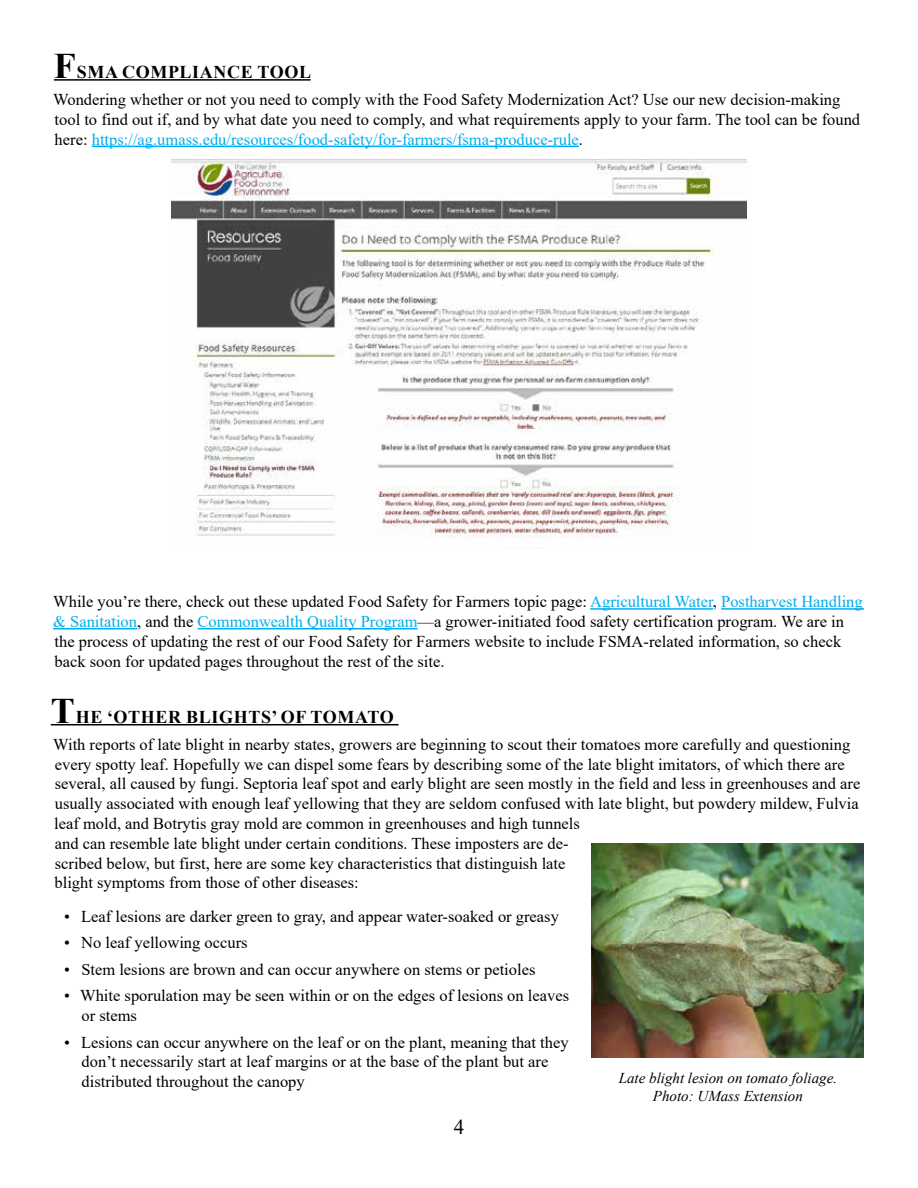
<style>
.page{position:relative;width:918px;height:1188px;background:#fff}
.page>*{position:absolute;margin:0;border:0;box-sizing:border-box;transform-origin:0 0}
.t1{font:21px "Times New Roman";color:#000}
.t2{font:700 18px "Times New Roman";letter-spacing:.035em;color:#000}
.t3{font:16.5px/19.8px "Times New Roman";color:#000}
.t4{font:italic 15px/18px "Times New Roman";color:#000;text-align:center}
.s1{font-size:36px}
.s2{color:#00aeef}
</style>
<div class="page">
<hr style="left:54px;top:79px;width:257px;height:2px;background:#000">
<hr style="left:92px;top:146px;width:487px;height:1px;background:#00aeef">
<hr style="left:590px;top:608px;width:123px;height:2px;background:#00aeef">
<hr style="left:721px;top:608px;width:143px;height:2px;background:#00aeef">
<hr style="left:53px;top:628px;width:84px;height:1px;background:#00aeef">
<hr style="left:198px;top:628px;width:220px;height:1px;background:#00aeef">
<hr style="left:51px;top:724px;width:348px;height:1px;background:#000">
<img style="left:171px;top:160px;width:576px;height:389px">
<img style="left:592px;top:844px;width:272px;height:214px">
<p class="t2" style="left:54px;top:59px;width:259px"><span class="s1">F</span>SMA COMPLIANCE TOOL</p>
<p class="t3" style="left:53px;top:89px;width:808px">Wondering whether or not you need to comply with the Food Safety Modernization Act? Use our new decision-making tool to find out if, and by what date you need to comply, and what requirements apply to your farm. The tool can be found here: <span class="s2">https://ag.umass.edu/resources/food-safety/for-farmers/fsma-produce-rule</span>.</p>
<p class="t3" style="left:53px;top:591px;width:811px">While you’re there, check out these updated Food Safety for Farmers topic page: <span class="s2">Agricultural Water</span>, <span class="s2">Postharvest Handling &amp; Sanitation</span>, and the <span class="s2">Commonwealth Quality Program</span>—a grower-initiated food safety certification program. We are in the process of updating the rest of our Food Safety for Farmers website to include FSMA-related information, so check back soon for updated pages throughout the rest of the site.</p>
<p class="t2" style="left:51px;top:704px;width:344px"><span class="s1">T</span>HE ‘OTHER BLIGHTS’ OF TOMATO</p>
<p class="t3" style="left:53px;top:734px;width:809px">With reports of late blight in nearby states, growers are beginning to scout their tomatoes more carefully and questioning every spotty leaf. Hopefully we can dispel some fears by describing some of the late blight imitators, of which there are several, all caused by fungi. Septoria leaf spot and early blight are seen mostly in the field and less in greenhouses and are usually associated with enough leaf yellowing that they are seldom confused with late blight, but powdery mildew, Fulvia leaf mold, and Botrytis gray mold are common in greenhouses and high tunnels<br>and can resemble late blight under certain conditions. These imposters are de-<br>scribed below, but first, here are some key characteristics that distinguish late<br>blight symptoms from those of other diseases:</p>
<p class="t3" style="left:64px;top:906px;width:496px">• Leaf lesions are darker green to gray, and appear water-soaked or greasy</p>
<p class="t3" style="left:64px;top:932px;width:185px">• No leaf yellowing occurs</p>
<p class="t3" style="left:64px;top:959px;width:473px">• Stem lesions are brown and can occur anywhere on stems or petioles</p>
<p class="t3" style="left:82px;top:985px;width:489px;text-indent:-17px">• White sporulation may be seen within or on the edges of lesions on leaves or stems</p>
<p class="t3" style="left:82px;top:1032px;width:489px;text-indent:-17px">• Lesions can occur anywhere on the leaf or on the plant, meaning that they don’t necessarily start at leaf margins or at the base of the plant but are distributed throughout the canopy</p>
<p class="t4" style="left:619px;top:1069px;width:220px">Late blight lesion on tomato foliage.<br>Photo: UMass Extension</p>
<p class="t1" style="left:454px;top:1112px;width:12px">4</p>
</div>
